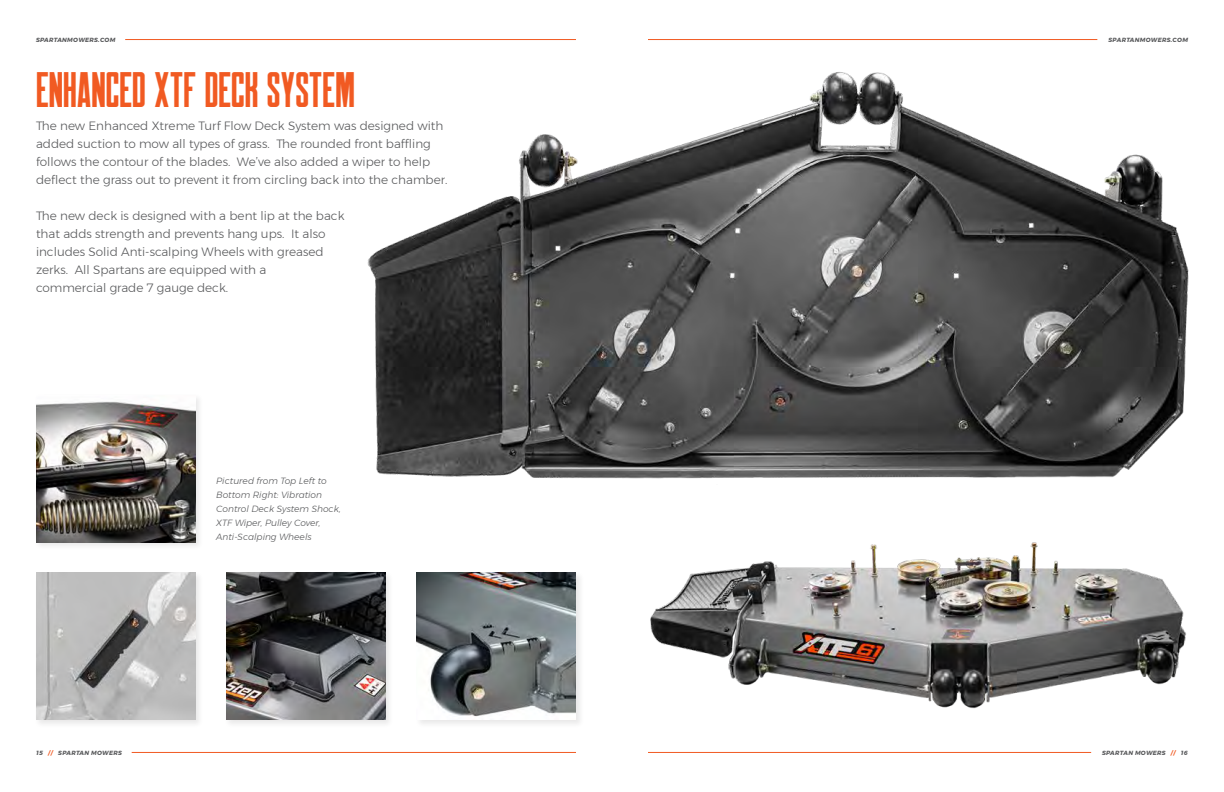
<style>
.page{position:relative;width:1224px;height:792px;background:#fff}
.page>*{position:absolute;margin:0;border:0;box-sizing:border-box;transform-origin:0 0}
.t1{font:50px "Robinson";color:#f15a22}
.t2{font:300 12px/18px "Montserrat";color:#58595b}
.t3{font:italic 300 9px/14px "Montserrat";color:#58595b}
.t4{font:italic 700 6px "Montserrat";letter-spacing:.05em;color:#58595b}
.s1{color:#f15a22}
</style>
<div class="page">
<hr style="left:648px;top:752px;width:443px;height:1px;background:#f15a22">
<hr style="left:132px;top:752px;width:444px;height:1px;background:#f15a22">
<hr style="left:125px;top:39px;width:451px;height:1px;background:#f15a22">
<div style="left:224px;top:571px;width:170px;height:157px;background:#231f20;opacity:.1"></div>
<img style="left:226px;top:573px;width:160px;height:147px">
<div style="left:34px;top:571px;width:170px;height:157px;background:#231f20;opacity:.1"></div>
<img style="left:36px;top:573px;width:159px;height:147px">
<div style="left:34px;top:393px;width:170px;height:158px;background:#231f20;opacity:.1"></div>
<img style="left:36px;top:402px;width:159px;height:141px">
<div style="left:415px;top:571px;width:169px;height:157px;background:#231f20;opacity:.1"></div>
<img style="left:417px;top:573px;width:159px;height:147px">
<img style="left:650px;top:547px;width:536px;height:162px">
<img style="left:367px;top:39px;width:822px;height:508px">
<p class="t4" style="left:36px;top:35px;width:81px">SPARTANMOWERS.COM</p>
<h1 class="t1" style="left:36px;top:65px;width:320px">ENHANCED XTF DECK SYSTEM</h1>
<p class="t2" style="left:36px;top:116px;width:413px">The new Enhanced Xtreme Turf Flow Deck System was designed with added suction to mow all types of grass. The rounded front baffl ing follows the contour of the blades. We’ve also added a wiper to help deflect the grass out to prevent it from circling back into the chamber.</p>
<p class="t2" style="left:36px;top:206px;width:310px">The new deck is designed with a bent lip at the back that adds strength and prevents hang ups. It also includes Solid Anti-scalping Wheels with greased zerks. All Spartans are equipped with a<br>commercial grade 7 gauge deck.</p>
<p class="t4" style="left:36px;top:748px;width:87px">15 <span class="s1">//</span> SPARTAN MOWERS</p>
<p class="t3" style="left:216px;top:474px;width:126px">Pictured from Top Left to<br>Bottom Right: Vibration<br>Control Deck System Shock,<br>XTF Wiper, Pulley Cover,<br>Anti-Scalping Wheels</p>
<p class="t4" style="left:1109px;top:35px;width:81px">SPARTANMOWERS.COM</p>
<p class="t4" style="left:1102px;top:748px;width:87px">SPARTAN MOWERS <span class="s1">//</span> 16</p>
</div>
